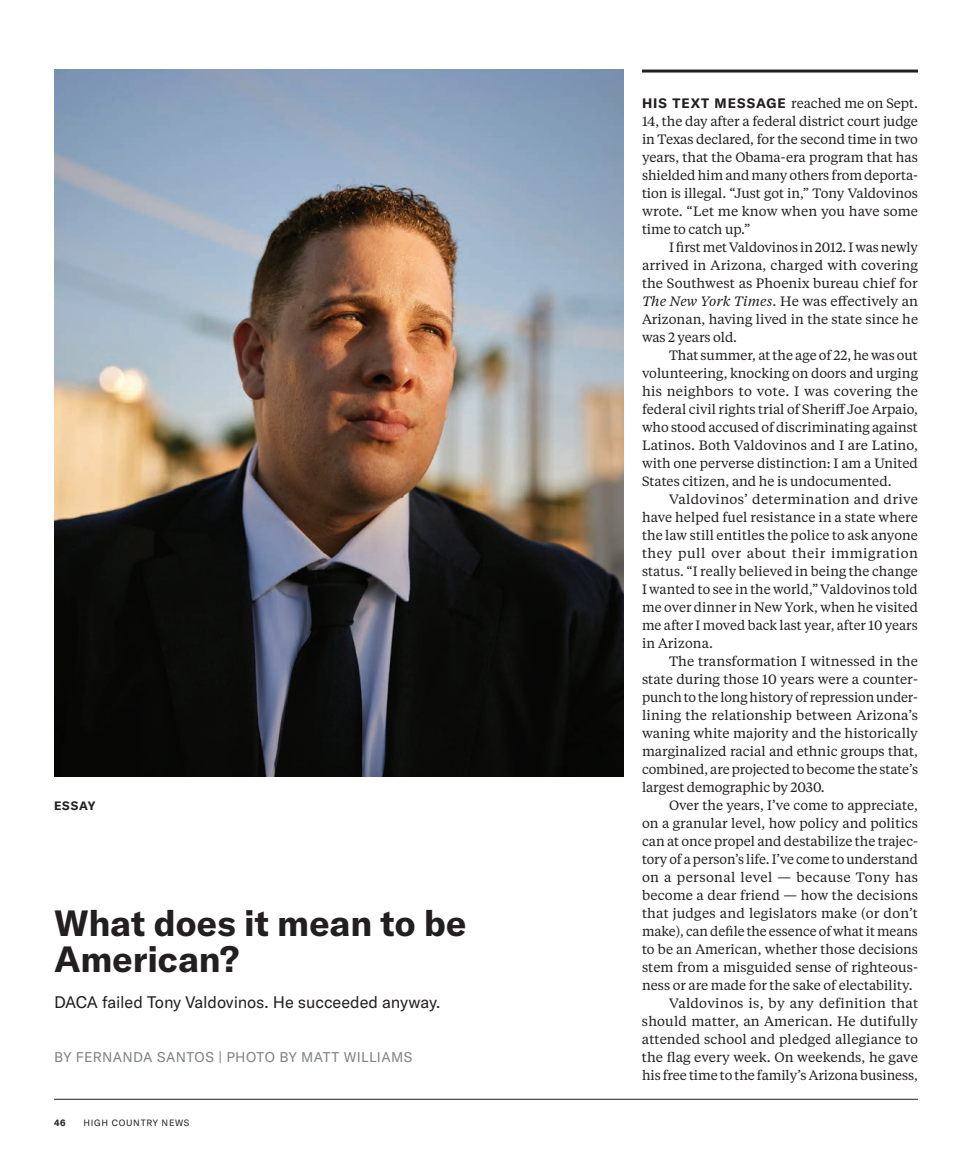
<style>
.page{position:relative;width:972px;height:1175px;background:#fff}
.page>*{position:absolute;margin:0;border:0;box-sizing:border-box;transform-origin:0 0}
.t1{font:700 36px/36px "GT America";color:#231f20}
.t2{font:16.5px "GT America";letter-spacing:-.015em;color:#231f20}
.t3{font:13.8px "GT America";letter-spacing:.025em;color:#808285}
.t4{font:13.5px/18px "Tiempos Text";color:#231f20;text-align:justify}
.t5{font:13.5px "Tiempos Text";letter-spacing:.02em;color:#231f20}
.t6{font:13.5px "Tiempos Text";letter-spacing:.025em;color:#231f20}
.t7{font:700 12px "GT America";letter-spacing:.065em;color:#231f20}
.t8{font:9px "GT America";letter-spacing:.075em;color:#231f20}
.t9{font:700 9px "GT America";color:#231f20}
.s1{font-family:"GT America";font-weight:700}
.s2{font-style:italic}
</style>
<div class="page">
<img style="left:54px;top:70px;width:570px;height:706px">
<hr style="left:642px;top:70px;width:276px;height:3px;background:#231f20">
<hr style="left:54px;top:1099px;width:864px;height:1px;background:#231f20">
<p class="t7" style="left:54px;top:798px;width:43px">ESSAY</p>
<h1 class="t1" style="left:54px;top:905px;width:414px">What does it mean to be<br>American?</h1>
<p class="t2" style="left:54px;top:992px;width:388px">DACA failed Tony Valdovinos. He succeeded anyway.</p>
<p class="t3" style="left:54px;top:1049px;width:360px">BY FERNANDA SANTOS | PHOTO BY MATT WILLIAMS</p>
<p class="t9" style="left:54px;top:1117px;width:13px">46</p>
<p class="t8" style="left:84px;top:1117px;width:107px">HIGH COUNTRY NEWS</p>
<p class="t4" style="left:642px;top:94px;width:278px"><span class="s1">HIS TEXT MESSAGE</span> reached me on Sept.<br>14, the day after a federal district court judge in Texas declared, for the second time in two years, that the Obama-era program that has shielded him and many others from deporta&shy;tion is illegal. “Just got in,” Tony Valdovinos wrote. “Let me know when you have some time to catch up.”</p>
<p class="t4" style="left:642px;top:238px;width:278px;text-indent:27px">I first met Valdovinos in 2012. I was newly arrived in Arizona, charged with covering the Southwest as Phoenix bureau chief for <span class="s2">The New York Times</span>. He was effectively an Arizonan, having lived in the state since he was 2 years old.</p>
<p class="t4" style="left:642px;top:346px;width:278px;text-indent:27px">That summer, at the age of 22, he was out volunteering, knocking on doors and urging his neighbors to vote. I was covering the federal civil rights trial of Sheriff Joe Arpaio, who stood accused of discriminating against Latinos. Both Valdovinos and I are Latino, with one perverse distinction: I am a United States citizen, and he is undocumented.</p>
<p class="t4" style="left:642px;top:490px;width:278px;text-indent:27px">Valdovinos’ determination and drive have helped fuel resistance in a state where the law still entitles the police to ask anyone they pull over about their immigration status. “I really believed in being the change I wanted to see in the world,” Valdovinos told me over dinner in New York, when he visited me after I moved back last year, after 10 years in Arizona.</p>
<p class="t4" style="left:642px;top:652px;width:278px;text-indent:27px">The transformation I witnessed in the state during those 10 years were a counter&shy;punch to the long history of repression under&shy;lining the relationship between Arizona’s waning white majority and the historically marginalized racial and ethnic groups that, combined, are projected to become the state’s largest demographic by 2030.</p>
<p class="t4" style="left:669px;top:796px;width:250px">Over the years, I’ve come to appreciate,</p>
<p class="t4" style="left:642px;top:814px;width:278px">on a granular level, how policy and politics</p>
<p class="t4" style="left:642px;top:832px;width:278px">can at once propel and destabilize the trajec-</p>
<p class="t4" style="left:642px;top:850px;width:278px">tory of a person’s life. I’ve come to understand</p>
<p class="t6" style="left:642px;top:868px;width:278px">on a personal level — because Tony has</p>
<p class="t4" style="left:642px;top:886px;width:278px">become a dear friend — how the decisions</p>
<p class="t4" style="left:642px;top:904px;width:278px">that judges and legislators make (or don’t</p>
<p class="t4" style="left:642px;top:922px;width:277px">make), can defile the essence of what it means</p>
<p class="t4" style="left:642px;top:940px;width:277px">to be an American, whether those decisions</p>
<p class="t4" style="left:642px;top:958px;width:278px">stem from a misguided sense of righteous-</p>
<p class="t4" style="left:642px;top:976px;width:272px">ness or are made for the sake of electability.</p>
<p class="t5" style="left:669px;top:994px;width:251px">Valdovinos is, by any definition that</p>
<p class="t4" style="left:642px;top:1012px;width:277px">should matter, an American. He dutifully</p>
<p class="t4" style="left:642px;top:1030px;width:278px">attended school and pledged allegiance to</p>
<p class="t4" style="left:642px;top:1048px;width:278px">the flag every week. On weekends, he gave</p>
<p class="t4" style="left:642px;top:1066px;width:278px">his free time to the family’s Arizona business,</p>
</div>
